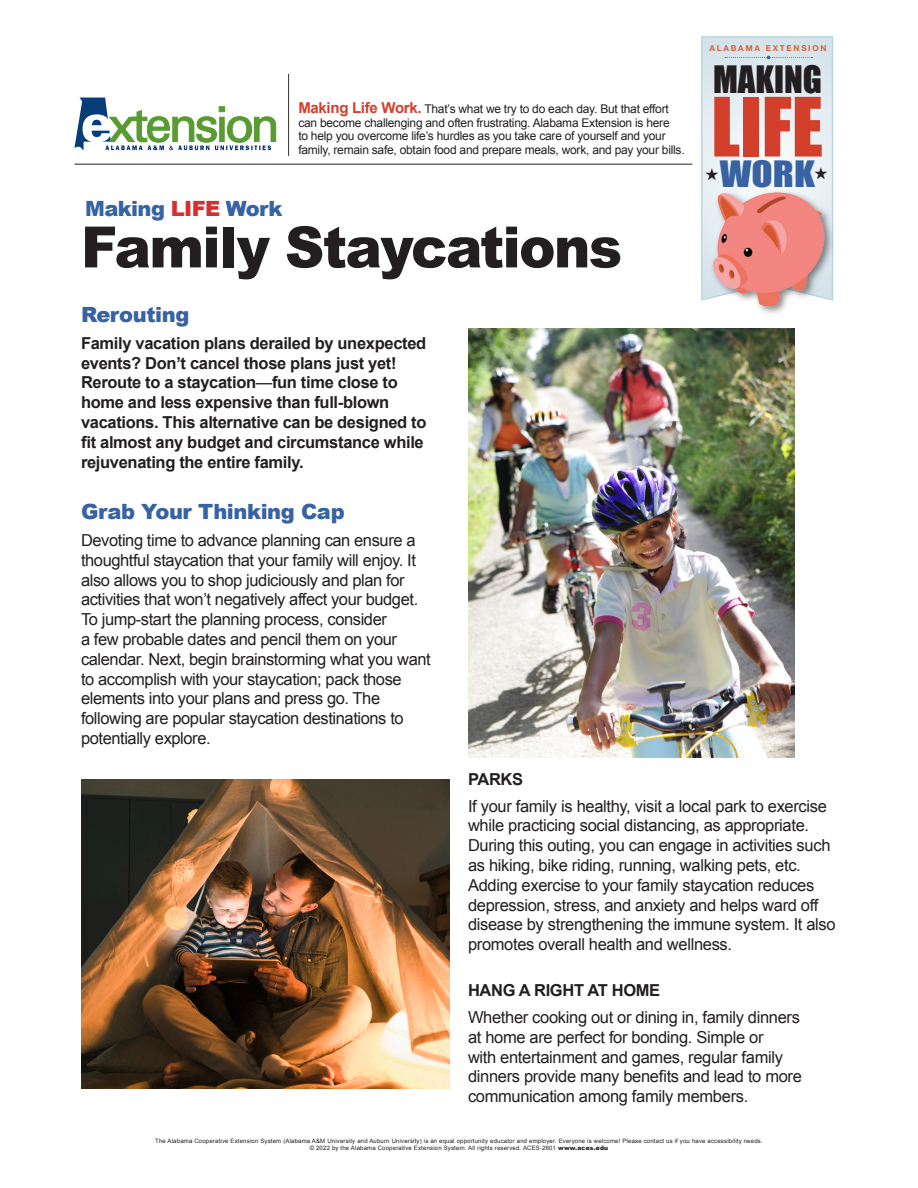
<style>
.page{position:relative;width:918px;height:1188px;background:#fff}
.page>*{position:absolute;margin:0;border:0;box-sizing:border-box;transform-origin:0 0}
.t1{font:75.45px "Impact";color:#d23f2a}
.t2{font:900 57px "Arial";letter-spacing:-.03em;color:#231f20;scale:.96 1}
.t3{font:34.65px "Impact";color:#231f20}
.t4{font:33.3px "Impact";color:#3863a2;scale:1.17 1}
.t5{font:900 21px "Arial";letter-spacing:-.02em;color:#3863a2}
.t6{font:16.5px/19.8px "Arial";letter-spacing:-.02em;color:#231f20}
.t7{font:700 16.5px/19.8px "Arial";letter-spacing:-.02em;color:#231f20}
.t8{font:12px/13.5px "Arial";letter-spacing:-.02em;color:#231f20}
.t9{font:700 8.1px "Helvetica Neue LT Std";letter-spacing:.21em;color:#d85f3c}
.t10{font:6px/7.5px "Arial";letter-spacing:.03em;color:#231f20;text-align:center}
.s1{font-weight:700;font-size:15px;color:#d23f2a}
.s2{color:#d3312e}
.s3{font-weight:400}
.s4{font-weight:900}
</style>
<div class="page">
<hr style="left:75px;top:164px;width:617px;height:1px;background:#231f20">
<svg style="left:701px;top:36px;width:133px;height:265px"></svg>
<img style="left:704px;top:189px;width:130px;height:125px">
<img style="left:81px;top:779px;width:369px;height:310px">
<img style="left:468px;top:328px;width:327px;height:430px">
<svg style="left:74px;top:98px;width:202px;height:52px"></svg>
<hr style="left:288px;top:74px;width:1px;height:82px;background:#231f20">
<p class="t9" style="left:710px;top:43px;width:118px">ALABAMA EXTENSION</p>
<p class="t8" style="left:298px;top:103px;width:388px"><span class="s1">Making Life Work.</span> That’s what we try to do each day. But that effort can become challenging and often frustrating. Alabama Extension is here<br>to help you overcome life’s hurdles as you take care of yourself and your family, remain safe, obtain food and prepare meals, work, and pay your bills.</p>
<p class="t5" style="left:85px;top:193px;width:199px">Making <span class="s2">LIFE</span> Work</p>
<h3 class="t3" style="left:713px;top:53px;width:111px">MAKING</h3>
<h1 class="t1" style="left:711px;top:68px;width:113px">LIFE</h1>
<h3 class="t4" style="left:705px;top:148px;width:106px"><sup>★</sup>WORK<sup>★</sup></h3>
<h2 class="t2" style="left:81px;top:206px;width:565px">Family Staycations</h2>
<p class="t5" style="left:81px;top:300px;width:110px">Rerouting</p>
<p class="t7" style="left:81px;top:334px;width:347px">Family vacation plans derailed by unexpected events? Don’t cancel those plans just yet!<br>Reroute to a staycation<span class="s3">—</span>fun time close to home and less expensive than full-blown vacations. This alternative can be designed to fit almost any budget and circumstance while rejuvenating the entire family.</p>
<p class="t5" style="left:81px;top:497px;width:265px">Grab Your Thinking Cap</p>
<p class="t6" style="left:81px;top:530px;width:351px">Devoting time to advance planning can ensure a thoughtful staycation that your family will enjoy. It also allows you to shop judiciously and plan for activities that won’t negatively affect your budget.<br>To jump-start the planning process, consider<br>a few probable dates and pencil them on your calendar. Next, begin brainstorming what you want to accomplish with your staycation; pack those elements into your plans and press go. The following are popular staycation destinations to potentially explore.</p>
<p class="t7" style="left:468px;top:770px;width:57px">PARKS</p>
<p class="t6" style="left:468px;top:796px;width:369px">If your family is healthy, visit a local park to exercise while practicing social distancing, as appropriate.<br>During this outing, you can engage in activities such as hiking, bike riding, running, walking pets, etc.<br>Adding exercise to your family staycation reduces depression, stress, and anxiety and helps ward off disease by strengthening the immune system. It also promotes overall health and wellness.</p>
<p class="t7" style="left:468px;top:981px;width:194px">HANG A RIGHT AT HOME</p>
<p class="t6" style="left:468px;top:1008px;width:335px">Whether cooking out or dining in, family dinners at home are perfect for bonding. Simple or<br>with entertainment and games, regular family dinners provide many benefits and lead to more communication among family members.</p>
<p class="t10" style="left:155px;top:1137px;width:609px">The Alabama Cooperative Extension System (Alabama A&amp;M University and Auburn University) is an equal opportunity educator and employer. Everyone is welcome! Please contact us if you have accessibility needs. © 2022 by the Alabama Cooperative Extension System. All rights reserved. ACES-2601 <span class="s4">www.aces.edu</span></p>
</div>
